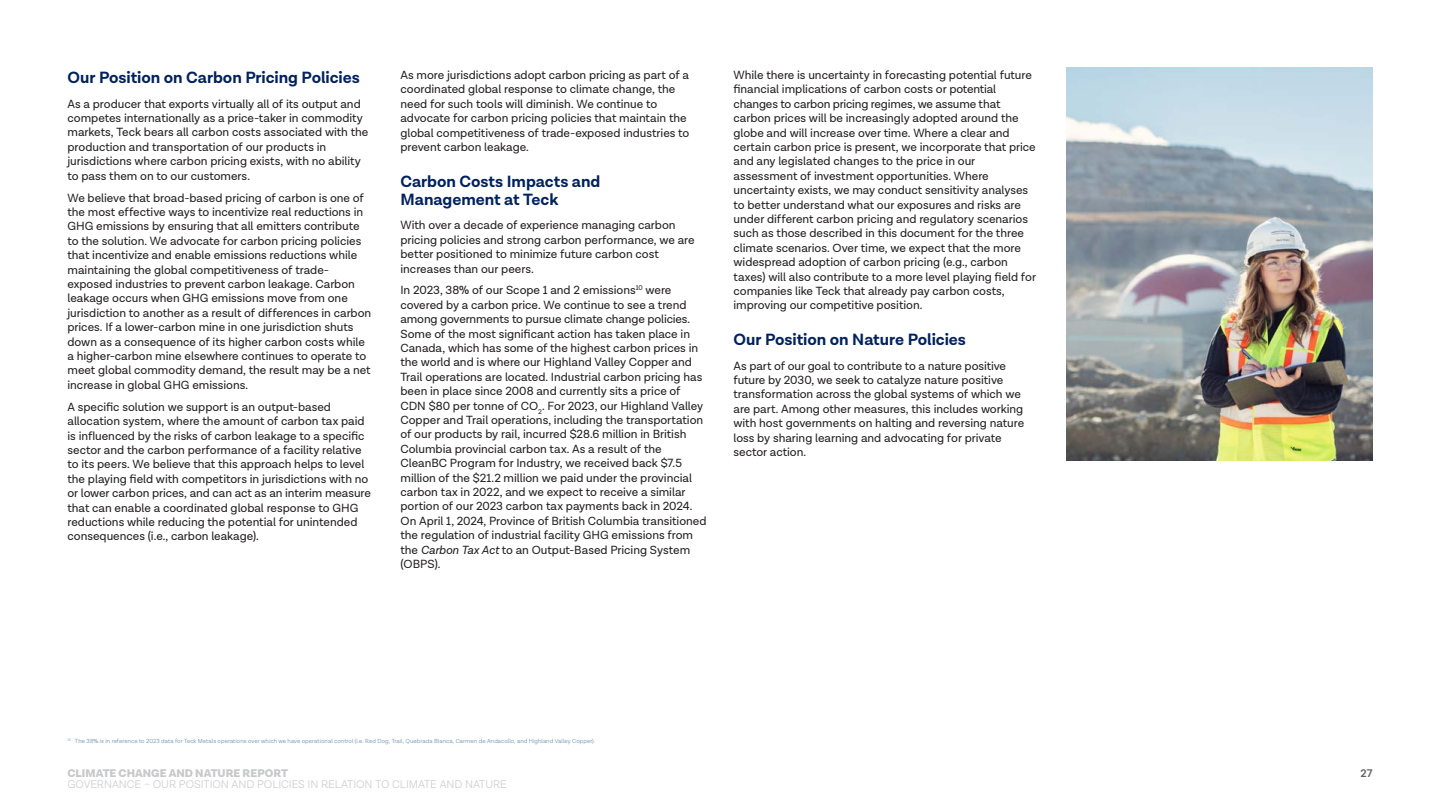
<style>
.page{position:relative;width:1440px;height:810px;background:#fff}
.page>*{position:absolute;margin:0;border:0;box-sizing:border-box;transform-origin:0 0}
.H3_subheads{font:700 16.5px/18.1px "Lota Grotesque";color:#002160}
.body_copy{font:12px/14.4px "Lota Grotesque";letter-spacing:-.005em;color:#231f20}
.section_folio{font:300 11.25px "Lota Grotesque";letter-spacing:-.005em;color:#c7c8ca}
.section_folio-2{font:900 11.25px "Lota Grotesque";color:#c7c8ca}
.t1{font:600 11.25px "Lota Grotesque";color:#636366}
.footnote{font:300 6px "Lota Grotesque";letter-spacing:.015em;color:#5c80a2}
.s1{font-style:italic}
</style>
<div class="page">
<img style="left:1066px;top:68px;width:306px;height:393px">
<p class="H3_subheads" style="left:68px;top:69px;width:294px">Our Position on Carbon Pricing Policies</p>
<p class="body_copy" style="left:68px;top:97px;width:302px">As a producer that exports virtually all of its output and competes internationally as a price-taker in commodity markets, Teck bears all carbon costs associated with the production and transportation of our products in jurisdictions where carbon pricing exists, with no ability to pass them on to our customers.</p>
<p class="body_copy" style="left:68px;top:191px;width:305px">We believe that broad-based pricing of carbon is one of the most effective ways to incentivize real reductions in GHG emissions by ensuring that all emitters contribute to the solution. We advocate for carbon pricing policies that incentivize and enable emissions reductions while maintaining the global competitiveness of trade&shy;exposed industries to prevent carbon leakage. Carbon leakage occurs when GHG emissions move from one jurisdiction to another as a result of differences in carbon prices. If a lower-carbon mine in one jurisdiction shuts down as a consequence of its higher carbon costs while a higher-carbon mine elsewhere continues to operate to meet global commodity demand, the result may be a net increase in global GHG emissions.</p>
<p class="body_copy" style="left:68px;top:400px;width:305px">A specific solution we support is an output-based allocation system, where the amount of carbon tax paid is influenced by the risks of carbon leakage to a specific sector and the carbon performance of a facility relative to its peers. We believe that this approach helps to level the playing field with competitors in jurisdictions with no or lower carbon prices, and can act as an interim measure that can enable a coordinated global response to GHG reductions while reducing the potential for unintended consequences (i.e., carbon leakage).</p>
<p class="body_copy" style="left:400px;top:68px;width:291px">As more jurisdictions adopt carbon pricing as part of a coordinated global response to climate change, the need for such tools will diminish. We continue to advocate for carbon pricing policies that maintain the global competitiveness of trade-exposed industries to prevent carbon leakage.</p>
<p class="H3_subheads" style="left:400px;top:173px;width:202px">Carbon Costs Impacts and<br>Management at Teck</p>
<p class="body_copy" style="left:400px;top:218px;width:296px">With over a decade of experience managing carbon pricing policies and strong carbon performance, we are better positioned to minimize future carbon cost increases than our peers.</p>
<p class="body_copy" style="left:400px;top:284px;width:308px">In 2023, 38% of our Scope 1 and 2 emissions<sup>10</sup> were covered by a carbon price. We continue to see a trend among governments to pursue climate change policies.<br>Some of the most significant action has taken place in Canada, which has some of the highest carbon prices in the world and is where our Highland Valley Copper and Trail operations are located. Industrial carbon pricing has been in place since 2008 and currently sits a price of CDN $80 per tonne of CO<sub>2</sub>. For 2023, our Highland Valley Copper and Trail operations, including the transportation of our products by rail, incurred $28.6 million in British Columbia provincial carbon tax. As a result of the CleanBC Program for Industry, we received back $7.5 million of the $21.2 million we paid under the provincial carbon tax in 2022, and we expect to receive a similar portion of our 2023 carbon tax payments back in 2024.<br>On April 1, 2024, Province of British Columbia transitioned the regulation of industrial facility GHG emissions from the <span class="s1">Carbon Tax Act</span> to an Output-Based Pricing System (OBPS).</p>
<p class="body_copy" style="left:734px;top:68px;width:304px">While there is uncertainty in forecasting potential future financial implications of carbon costs or potential changes to carbon pricing regimes, we assume that carbon prices will be increasingly adopted around the globe and will increase over time. Where a clear and certain carbon price is present, we incorporate that price and any legislated changes to the price in our assessment of investment opportunities. Where uncertainty exists, we may conduct sensitivity analyses to better understand what our exposures and risks are under different carbon pricing and regulatory scenarios such as those described in this document for the three climate scenarios. Over time, we expect that the more widespread adoption of carbon pricing (e.g., carbon taxes) will also contribute to a more level playing field for companies like Teck that already pay carbon costs, improving our competitive position.</p>
<p class="H3_subheads" style="left:734px;top:331px;width:234px">Our Position on Nature Policies</p>
<p class="body_copy" style="left:734px;top:359px;width:292px">As part of our goal to contribute to a nature positive future by 2030, we seek to catalyze nature positive transformation across the global systems of which we are part. Among other measures, this includes working with host governments on halting and reversing nature loss by sharing learning and advocating for private sector action.</p>
<p class="footnote" style="left:68px;top:737px;width:529px"><sup>10</sup> The 38% is in reference to 2023 data for Teck Metals operations over which we have operational control (i.e. Red Dog, Trail, Quebrada Blanca, Carmen de Andacollo, and Highland Valley Copper).</p>
<p class="section_folio-2" style="left:67px;top:767px;width:222px">CLIMATE CHANGE AND NATURE REPORT</p>
<p class="t1" style="left:1361px;top:767px;width:13px">27</p>
<p class="section_folio" style="left:67px;top:778px;width:441px">GOVERNANCE – OUR POSITION AND POLICIES IN RELATION TO CLIMATE AND NATURE</p>
</div>
